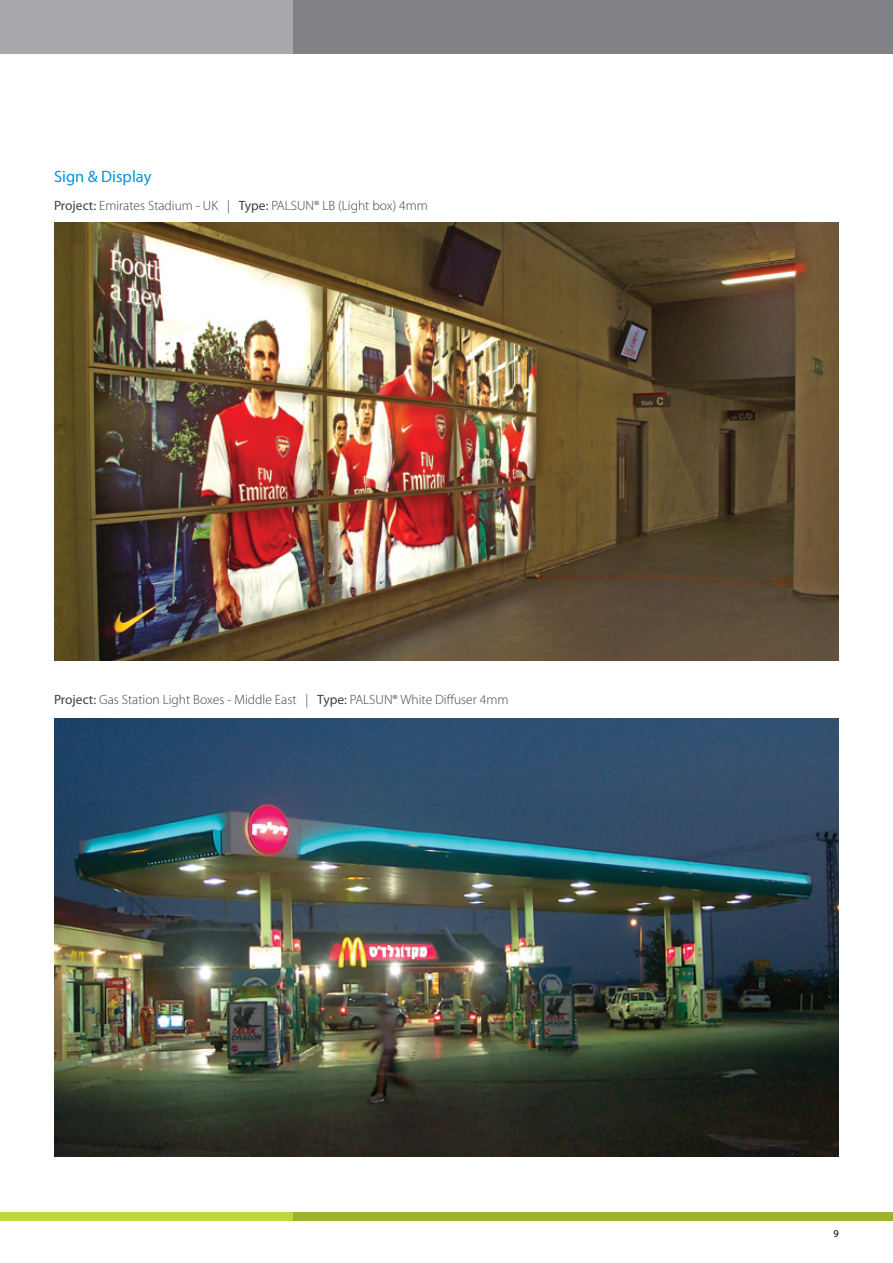
<style>
.page{position:relative;width:893px;height:1263px;background:#fff}
.page>*{position:absolute;margin:0;border:0;box-sizing:border-box;transform-origin:0 0}
.t1{font:16.5px "Myriad Pro";color:#0095da}
.t2{font:300 13.5px "Myriad Pro";color:#414042}
.t3{font:10.5px "Myriad Pro";color:#000}
.s1{font-weight:400}
</style>
<div class="page">
<div style="left:293px;top:0;width:600px;height:54px;background:#808285"></div>
<div style="left:0;top:0;width:293px;height:54px;background:#a7a9ac"></div>
<div style="left:293px;top:1212px;width:600px;height:9px;background:#9cb332"></div>
<div style="left:0;top:1212px;width:293px;height:9px;background:#bed73d"></div>
<img style="left:54px;top:223px;width:785px;height:438px">
<img style="left:54px;top:719px;width:785px;height:438px">
<p class="t1" style="left:54px;top:168px;width:99px">Sign &amp; Display</p>
<p class="t2" style="left:54px;top:198px;width:375px"><span class="s1">Project:</span> Emirates Stadium - UK | <span class="s1">Type:</span> PALSUN® LB (Light box) 4mm</p>
<p class="t2" style="left:54px;top:692px;width:456px"><span class="s1">Project:</span> Gas Station Light Boxes - Middle East | <span class="s1">Type:</span> PALSUN® White Diffuser 4mm</p>
<p class="t3" style="left:834px;top:1228px;width:7px">9</p>
</div>
